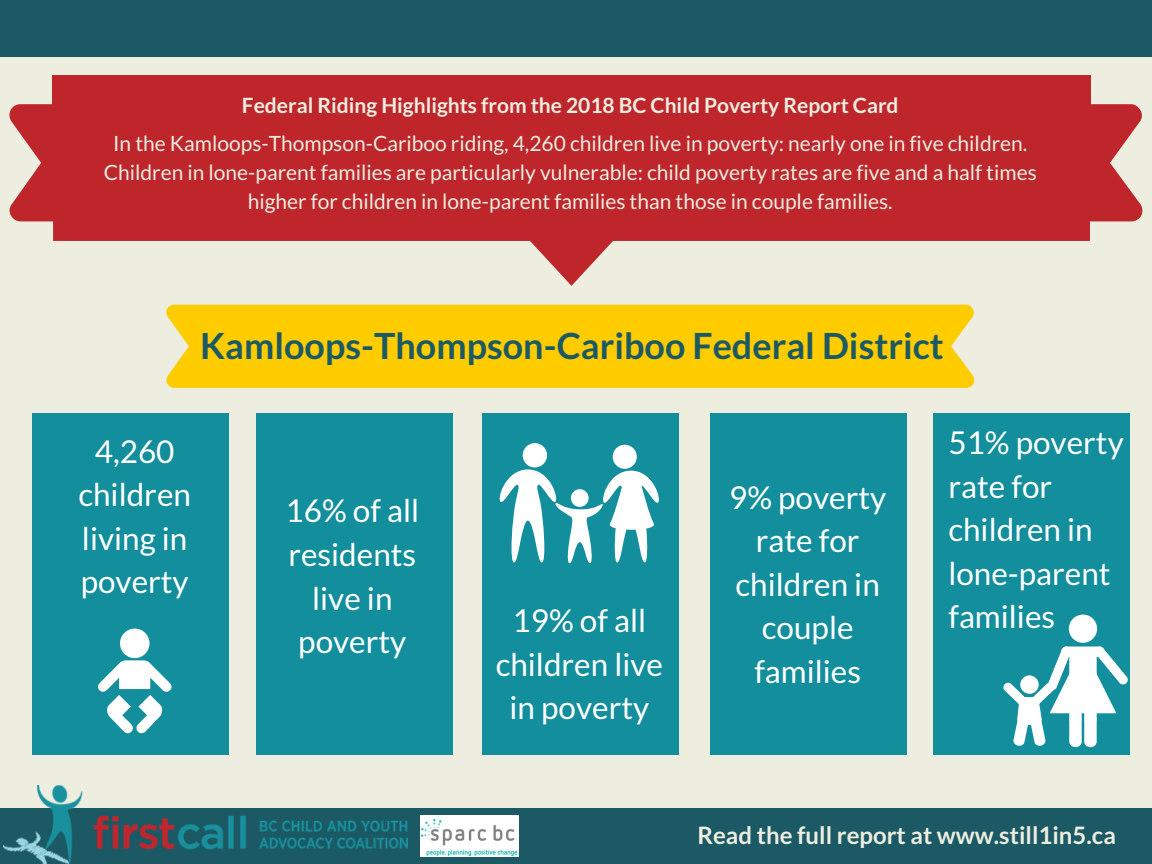
<style>
.page{position:relative;width:1152px;height:864px;background:#edede0}
.page>*{position:absolute;margin:0;border:0;box-sizing:border-box;transform-origin:0 0}
.t1{font:700 36px "Lato";color:#1b5964}
.t2{font:31.5px/43.5px "Lato";color:#fff;text-align:center}
.t3{font:700 24px "Lato";color:#edede0}
.t4{font:21px/29.2px "Lato";color:#edede0;text-align:center}
.t5{font:700 21px "Lato";color:#edede0}
</style>
<div class="page">
<div style="left:0;top:808px;width:1152px;height:56px;background:#1b5964"></div>
<div style="left:32px;top:413px;width:197px;height:342px;background:#128e9c"></div>
<div style="left:256px;top:413px;width:197px;height:342px;background:#128e9c"></div>
<div style="left:482px;top:413px;width:197px;height:342px;background:#128e9c"></div>
<div style="left:710px;top:413px;width:197px;height:342px;background:#128e9c"></div>
<div style="left:933px;top:413px;width:197px;height:342px;background:#128e9c"></div>
<div style="left:166px;top:305px;width:809px;height:83px;background:#fc0"></div>
<div style="left:53px;top:75px;width:1038px;height:78px;background:#bf262c"></div>
<svg style="left:53px;top:221px;width:1037px;height:65px"></svg>
<div style="left:9px;top:104px;width:1134px;height:117px;background:#bf262c"></div>
<div style="left:0;top:0;width:1152px;height:56px;background:#1b5964"></div>
<img style="left:421px;top:815px;width:97px;height:42px">
<div style="left:120px;top:629px;width:30px;height:29px;background:#fff;border-radius:50%"></div>
<svg style="left:98px;top:660px;width:74px;height:73px"></svg>
<div style="left:1069px;top:615px;width:28px;height:28px;background:#fff;border-radius:50%"></div>
<svg style="left:1003px;top:646px;width:125px;height:101px"></svg>
<div style="left:1018px;top:697px;width:22px;height:8px;background:#fff;border-radius:4px"></div>
<div style="left:523px;top:443px;width:24px;height:24px;background:#fff;border-radius:50%"></div>
<div style="left:613px;top:445px;width:24px;height:24px;background:#fff;border-radius:50%"></div>
<svg style="left:499px;top:469px;width:160px;height:94px"></svg>
<img style="left:3px;top:785px;width:404px;height:79px">
<p class="t5" style="left:242px;top:92px;width:658px">Federal Riding Highlights from the 2018 BC Child Poverty Report Card</p>
<p class="t4" style="left:104px;top:128px;width:935px">In the Kamloops-Thompson-Cariboo riding, 4,260 children live in poverty: nearly one in five children.<br>Children in lone-parent families are particularly vulnerable: child poverty rates are five and a half times higher for children in lone-parent families than those in couple families.</p>
<h1 class="t1" style="left:200px;top:324px;width:745px">Kamloops-Thompson-Cariboo Federal District</h1>
<h2 class="t2" style="left:78px;top:429px;width:114px">4,260 children living in poverty</h2>
<h2 class="t2" style="left:286px;top:489px;width:135px">16% of all residents live in poverty</h2>
<h2 class="t2" style="left:496px;top:598px;width:169px">19% of all children live in poverty</h2>
<h2 class="t2" style="left:729px;top:475px;width:159px">9% poverty rate for children in couple families</h2>
<h2 class="t2" style="left:948px;top:420px;width:177px;text-align:left">51% poverty rate for children in lone-parent families</h2>
<p class="t3" style="left:697px;top:820px;width:420px">Read the full report at www.still1in5.ca</p>
</div>
